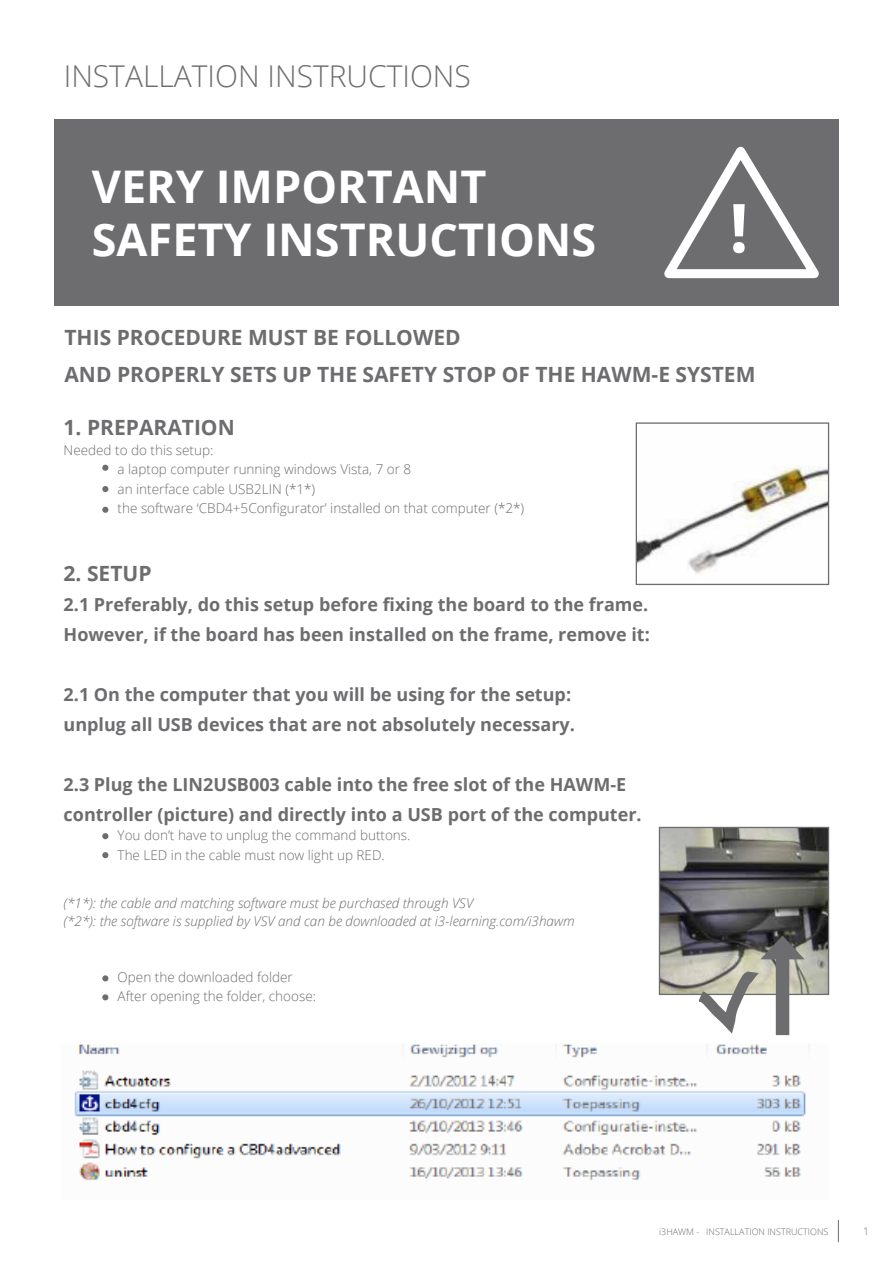
<style>
.page{position:relative;width:893px;height:1263px;background:#fff}
.page>*{position:absolute;margin:0;border:0;box-sizing:border-box;transform-origin:0 0}
.t1{font:700 67.5px "Open Sans";color:#fff}
.t2{font:700 45px/52.5px "Open Sans";color:#fff}
.t3{font:300 30px "Open Sans";color:#6d6c6f}
.t4{font:700 21px/37.5px "Open Sans";color:#6d6c6f}
.t5{font:700 18px/30px "Open Sans";color:#6d6c6f}
.t6{font:300 13.5px/19.5px "Open Sans";color:#6d6c6f}
.t7{font:italic 300 13.5px/18px "Open Sans";color:#6d6c6f}
.t8{font:300 10.5px "Open Sans";color:#6d6c6f}
.t9{font:300 9px "Open Sans";color:#6d6c6f}
</style>
<div class="page">
<svg style="left:838px;top:1220px;width:1px;height:22px"></svg>
<div style="left:54px;top:119px;width:785px;height:187px;background:#6d6c6f"></div>
<svg style="left:664px;top:146px;width:155px;height:133px"></svg>
<svg style="left:102px;top:465px;width:6px;height:6px"></svg>
<svg style="left:102px;top:507px;width:6px;height:6px"></svg>
<svg style="left:102px;top:486px;width:6px;height:6px"></svg>
<svg style="left:102px;top:833px;width:6px;height:6px"></svg>
<svg style="left:102px;top:975px;width:6px;height:6px"></svg>
<svg style="left:102px;top:852px;width:6px;height:6px"></svg>
<svg style="left:102px;top:994px;width:6px;height:6px"></svg>
<img style="left:638px;top:466px;width:189px;height:107px">
<div style="left:636px;top:422px;width:193px;height:163px;border:1px solid #6d6c6f"></div>
<svg style="left:658px;top:826px;width:172px;height:210px"></svg>
<img style="left:74px;top:1044px;width:736px;height:136px">
<h3 class="t3" style="left:64px;top:55px;width:409px">INSTALLATION INSTRUCTIONS</h3>
<h2 class="t2" style="left:92px;top:159px;width:506px">VERY IMPORTANT<br>SAFETY INSTRUCTIONS</h2>
<h1 class="t1" style="left:729px;top:180px;width:21px">!</h1>
<p class="t4" style="left:64px;top:318px;width:692px">THIS PROCEDURE MUST BE FOLLOWED<br>AND PROPERLY SETS UP THE SAFETY STOP OF THE HAWM-E SYSTEM</p>
<p class="t4" style="left:64px;top:408px;width:173px">1. PREPARATION</p>
<p class="t6" style="left:118px;top:440px;width:408px;text-indent:-54px">Needed to do this setup:<br>a laptop computer running windows Vista, 7 or 8<br>an interface cable USB2LIN (*1*)<br>the software ‘CBD4+5Configurator’ installed on that computer (*2*)</p>
<p class="t4" style="left:64px;top:554px;width:89px">2. SETUP</p>
<p class="t5" style="left:64px;top:589px;width:588px">2.1 Preferably, do this setup before fixing the board to the frame.<br>However, if the board has been installed on the frame, remove it:</p>
<p class="t5" style="left:64px;top:679px;width:513px">2.1 On the computer that you will be using for the setup: unplug all USB devices that are not absolutely necessary.</p>
<p class="t5" style="left:64px;top:769px;width:580px">2.3 Plug the LIN2USB003 cable into the free slot of the HAWM-E controller (picture) and directly into a USB port of the computer.</p>
<p class="t6" style="left:118px;top:825px;width:294px">You don’t have to unplug the command buttons.<br>The LED in the cable must now light up RED.</p>
<p class="t7" style="left:64px;top:894px;width:513px">(*1*): the cable and matching software must be purchased through VSV<br>(*2*): the software is supplied by VSV and can be downloaded at i3-learning.com/i3hawm</p>
<p class="t6" style="left:118px;top:966px;width:200px">Open the downloaded folder<br>After opening the folder, choose:</p>
<p class="t9" style="left:659px;top:1225px;width:171px">i3HAWM - INSTALLATION INSTRUCTIONS</p>
<p class="t8" style="left:863px;top:1224px;width:7px">1</p>
</div>
